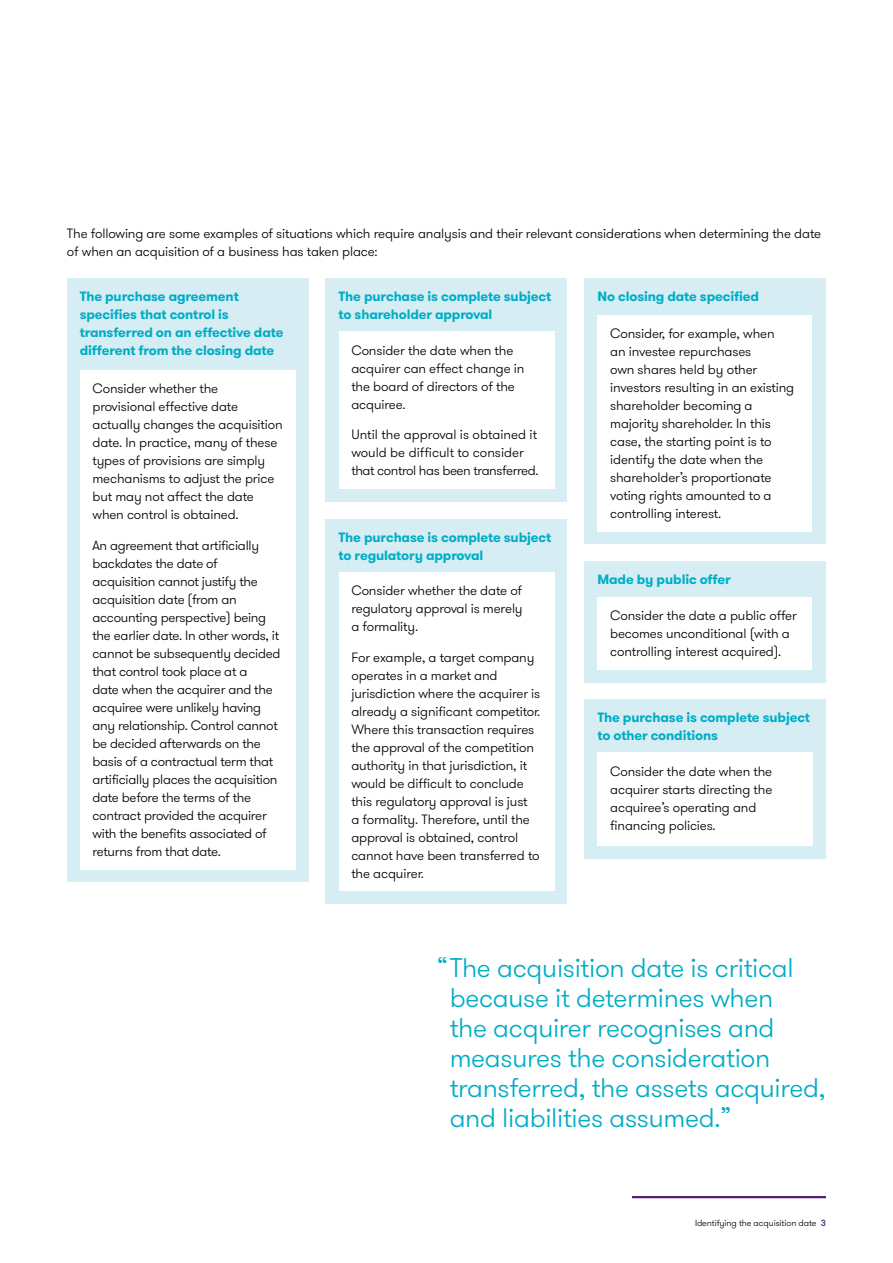
<style>
.page{position:relative;width:893px;height:1263px;background:#fff}
.page>*{position:absolute;margin:0;border:0;box-sizing:border-box;transform-origin:0 0}
.t1{font:300 27px/30px "GT Walsheim Pro";letter-spacing:-.015em;color:#00adc6}
.t2{font:300 13.5px/18px "GT Walsheim Pro";letter-spacing:-.01em;color:#000}
.t3{font:700 13.5px/18px "GT Walsheim Pro";letter-spacing:-.01em;color:#00adc6}
.t4{font:300 9px "GT Walsheim Pro";letter-spacing:-.01em;color:#000}
.s1{font-weight:500;color:#512178}
</style>
<div class="page">
<hr style="left:632px;top:1196px;width:194px;height:2px;background:#512178">
<div style="left:585px;top:279px;width:241px;height:265px;background:#d6edf3"></div>
<div style="left:585px;top:561px;width:241px;height:121px;background:#d6edf3"></div>
<div style="left:597px;top:315px;width:215px;height:216px;background:#fff"></div>
<div style="left:597px;top:597px;width:215px;height:73px;background:#fff"></div>
<div style="left:67px;top:279px;width:241px;height:603px;background:#d6edf3"></div>
<div style="left:80px;top:370px;width:216px;height:500px;background:#fff"></div>
<div style="left:326px;top:279px;width:241px;height:223px;background:#d6edf3"></div>
<div style="left:326px;top:519px;width:241px;height:385px;background:#d6edf3"></div>
<div style="left:339px;top:332px;width:215px;height:157px;background:#fff"></div>
<div style="left:339px;top:572px;width:215px;height:319px;background:#fff"></div>
<div style="left:585px;top:699px;width:241px;height:160px;background:#d6edf3"></div>
<div style="left:597px;top:753px;width:216px;height:93px;background:#fff"></div>
<p class="t2" style="left:67px;top:224px;width:756px">The following are some examples of situations which require analysis and their relevant considerations when determining the date of when an acquisition of a business has taken place:</p>
<p class="t3" style="left:80px;top:288px;width:205px">The purchase agreement specifies that control is transferred on an effective date different from the closing date</p>
<p class="t2" style="left:92px;top:379px;width:192px">Consider whether the provisional effective date actually changes the acquisition date. In practice, many of these types of provisions are simply mechanisms to adjust the price but may not affect the date when control is obtained.</p>
<p class="t2" style="left:92px;top:536px;width:189px">An agreement that artificially backdates the date of acquisition cannot justify the acquisition date (from an accounting perspective) being the earlier date. In other words, it cannot be subsequently decided that control took place at a<br>date when the acquirer and the acquiree were unlikely having any relationship. Control cannot be decided afterwards on the basis of a contractual term that artificially places the acquisition date before the terms of the contract provided the acquirer with the benefits associated of returns from that date.</p>
<p class="t3" style="left:339px;top:288px;width:214px">The purchase is complete subject to shareholder approval</p>
<p class="t2" style="left:351px;top:341px;width:175px">Consider the date when the acquirer can effect change in the board of directors of the acquiree.</p>
<p class="t2" style="left:351px;top:426px;width:189px">Until the approval is obtained it would be difficult to consider that control has been transferred.</p>
<p class="t3" style="left:339px;top:528px;width:214px">The purchase is complete subject to regulatory approval</p>
<p class="t2" style="left:351px;top:581px;width:173px;text-align:justify">Consider whether the date of regulatory approval is merely a formality.</p>
<p class="t2" style="left:351px;top:648px;width:190px">For example, a target company operates in a market and jurisdiction where the acquirer is already a significant competitor.<br>Where this transaction requires the approval of the competition authority in that jurisdiction, it would be difficult to conclude this regulatory approval is just<br>a formality. Therefore, until the approval is obtained, control cannot have been transferred to the acquirer.</p>
<p class="t3" style="left:597px;top:288px;width:163px">No closing date specified</p>
<p class="t2" style="left:610px;top:324px;width:185px">Consider, for example, when<br>an investee repurchases<br>own shares held by other investors resulting in an existing shareholder becoming a majority shareholder. In this case, the starting point is to identify the date when the shareholder’s proportionate voting rights amounted to a controlling interest.</p>
<p class="t3" style="left:597px;top:571px;width:135px">Made by public offer</p>
<p class="t2" style="left:610px;top:607px;width:188px">Consider the date a public offer becomes unconditional (with a controlling interest acquired).</p>
<p class="t3" style="left:597px;top:709px;width:214px">The purchase is complete subject to other conditions</p>
<p class="t2" style="left:610px;top:762px;width:164px">Consider the date when the acquirer starts directing the acquiree’s operating and financing policies.</p>
<h1 class="t1" style="left:450px;top:953px;width:377px;text-indent:-13px">“The acquisition date is critical because it determines when<br>the acquirer recognises and measures the consideration transferred, the assets acquired, and liabilities assumed.”</h1>
<p class="t4" style="left:695px;top:1217px;width:133px">Identifying the acquisition date <span class="s1">3</span></p>
</div>
